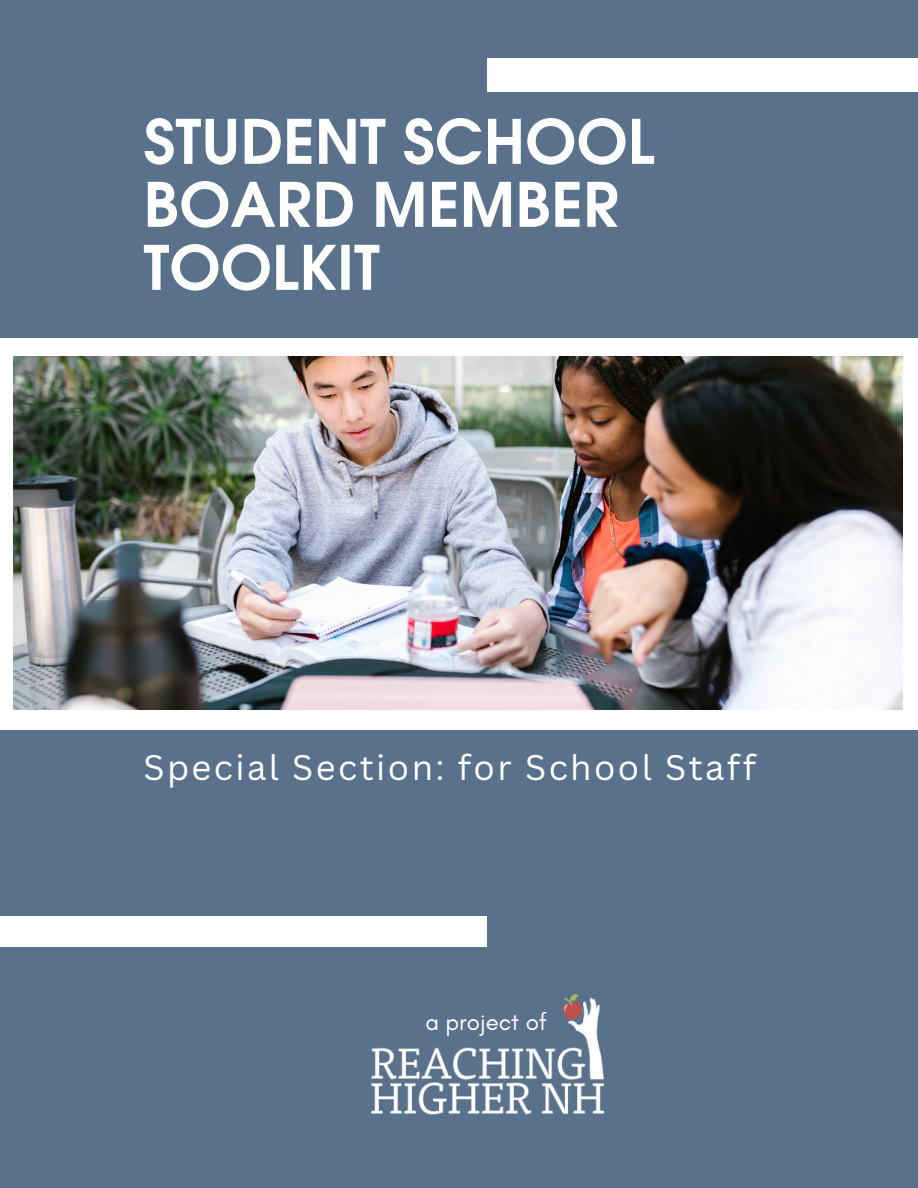
<style>
.page{position:relative;width:918px;height:1188px;background:#59718b}
.page>*{position:absolute;margin:0;border:0;box-sizing:border-box;transform-origin:0 0}
.t1{font:700 60.9px/63px "Evolventa";color:#fff}
.t2{font:34.5px "Canva Sans";letter-spacing:.07em;color:#fff}
.t3{font:24px "Glacial Indifference";color:#fff}
</style>
<div class="page">
<div style="left:0;top:338px;width:918px;height:392px;background:#fff"></div>
<div style="left:0;top:916px;width:487px;height:31px;background:#fff"></div>
<div style="left:487px;top:58px;width:431px;height:34px;background:#fff"></div>
<img style="left:14px;top:356px;width:889px;height:353px">
<img style="left:370px;top:994px;width:235px;height:121px">
<p class="t1" style="left:143px;top:114px;width:513px">STUDENT SCHOOL<br>BOARD MEMBER<br>TOOLKIT</p>
<p class="t2" style="left:143px;top:743px;width:614px">Special Section: for School Staff</p>
<p class="t3" style="left:425px;top:1007px;width:123px">a project of</p>
</div>
